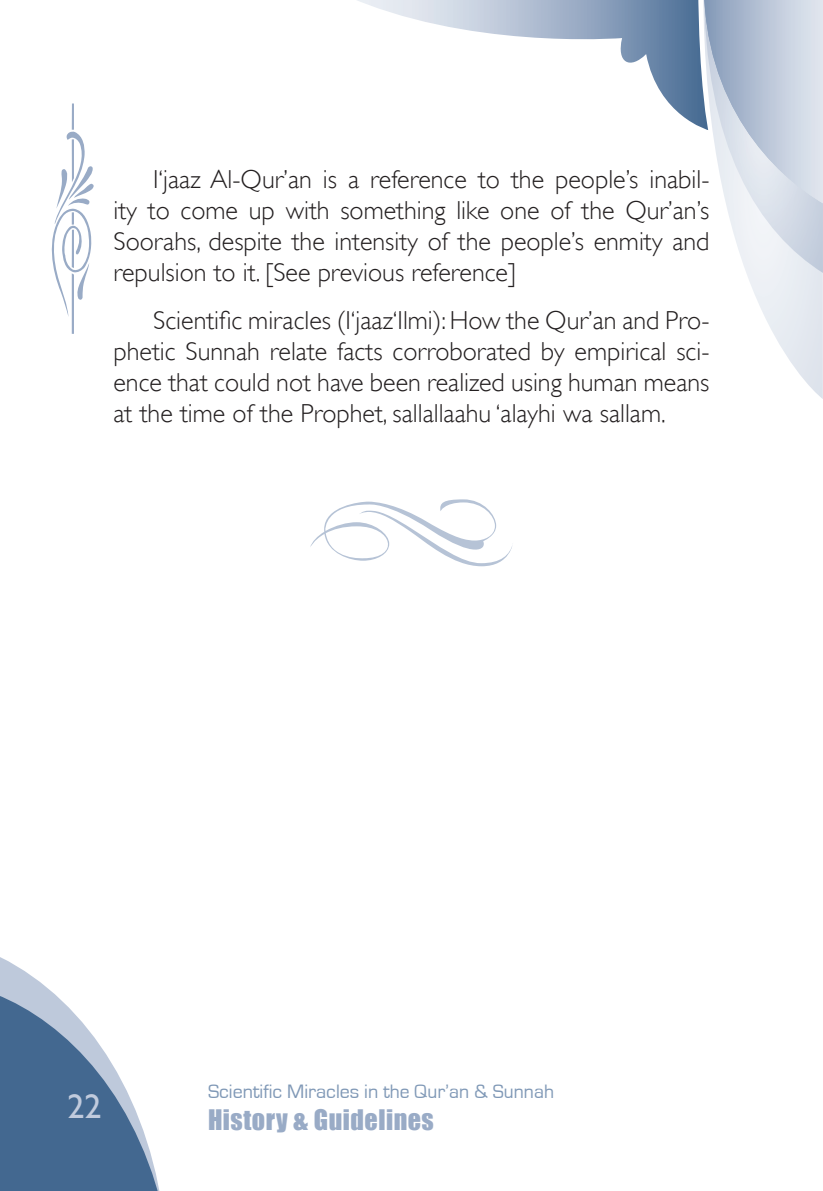
<style>
.page{position:relative;width:823px;height:1191px;background:#fff}
.page>*{position:absolute;margin:0;border:0;box-sizing:border-box;transform-origin:0 0}
.t1{font:34px "Gill Sans";color:#c1cbdd}
.Basic{font:300 26px/31px "Gill Sans";color:#231f20;text-align:justify}
.t2{font:26px "Impact";letter-spacing:.02em;color:#99abc6}
.t3{font:20px "Eurostile";color:#7f98b6}
</style>
<div class="page">
<svg style="left:0;top:957px;width:160px;height:234px"></svg>
<svg style="left:747px;top:273px;width:75px;height:125px"></svg>
<svg style="left:357px;top:0;width:346px;height:128px"></svg>
<svg style="left:51px;top:103px;width:43px;height:231px"></svg>
<svg style="left:703px;top:0;width:120px;height:273px"></svg>
<svg style="left:310px;top:499px;width:202px;height:67px"></svg>
<p class="Basic" style="left:113px;top:164px;width:597px;text-indent:40px">I‘jaaz Al-Qur’an is a reference to the people’s inabil&shy;ity to come up with something like one of the Qur’an’s Soorahs, despite the intensity of the people’s enmity and repulsion to it. [See previous reference]</p>
<p class="Basic" style="left:113px;top:305px;width:597px;text-indent:40px">Scientific miracles (I‘jaaz‘Ilmi): How the Qur’an and Pro&shy;phetic Sunnah relate facts corroborated by empirical sci&shy;ence that could not have been realized using human means at the time of the Prophet, sallallaahu ‘alayhi wa sallam.</p>
<h1 class="t1" style="left:67px;top:1086px;width:35px">22</h1>
<p class="t3" style="left:208px;top:1080px;width:347px">Scientific Miracles in the Qur’an &amp; Sunnah</p>
<p class="t2" style="left:208px;top:1103px;width:227px">History &amp; Guidelines</p>
</div>
